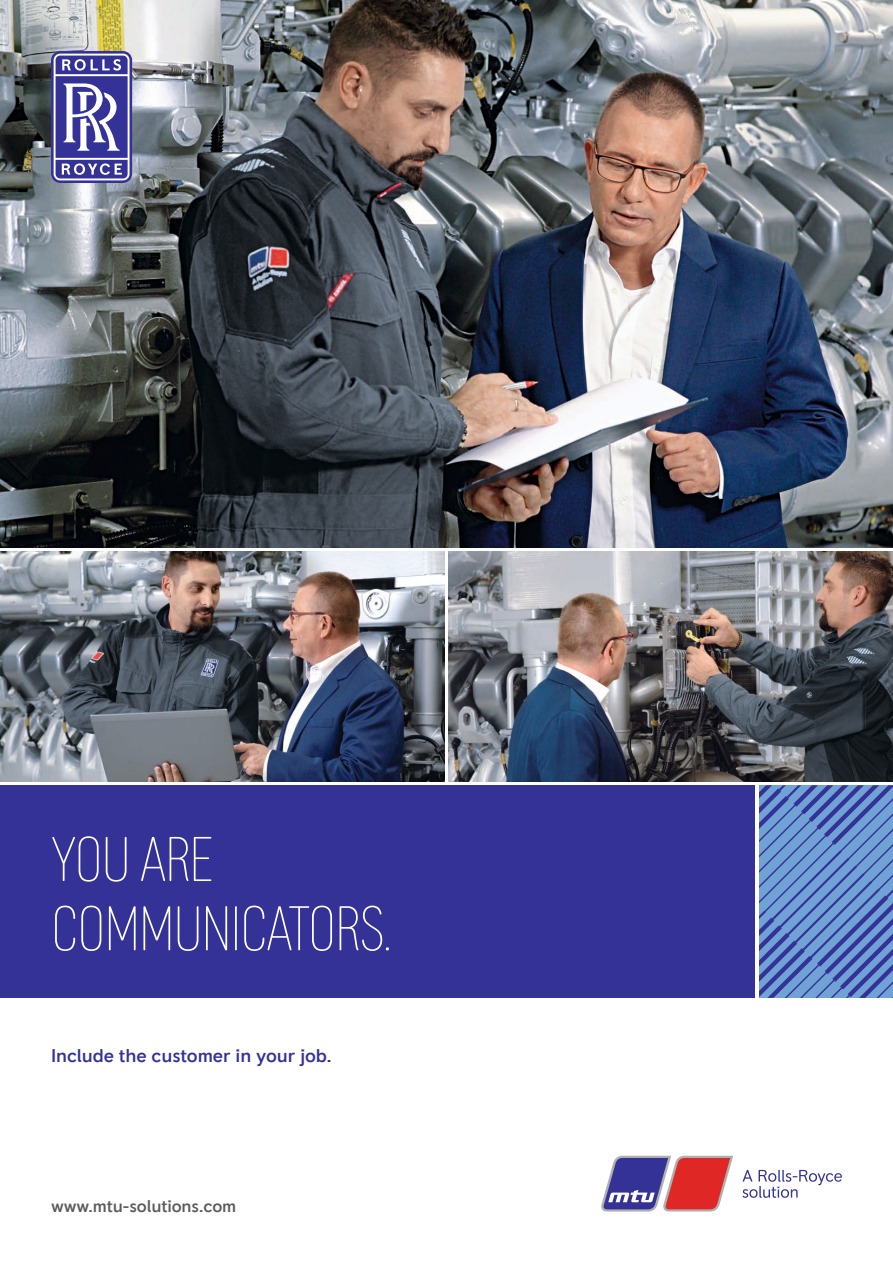
<style>
.page{position:relative;width:893px;height:1263px;background:#fff}
.page>*{position:absolute;margin:0;border:0;box-sizing:border-box;transform-origin:0 0}
.t1{font:200 condensed 63px/69.3px "RR Pioneer";letter-spacing:-.015em;color:#fff}
.t2{font:500 18.75px "RR Pioneer";letter-spacing:-.005em;color:#343297}
.t3{font:500 17.25px "RR Pioneer";letter-spacing:-.005em;color:#5b5b5b}
</style>
<div class="page">
<img style="left:0;top:0;width:893px;height:547px">
<img style="left:449px;top:551px;width:444px;height:230px">
<img style="left:0;top:551px;width:444px;height:230px">
<div style="left:0;top:785px;width:755px;height:213px;background:#343297"></div>
<svg style="left:759px;top:785px;width:134px;height:213px;background:#5f84c4"></svg>
<svg style="left:51px;top:51px;width:81px;height:132px"></svg>
<svg style="left:742px;top:1170px;width:100px;height:28px"></svg>
<svg style="left:601px;top:1156px;width:132px;height:55px"></svg>
<h1 class="t1" style="left:51px;top:825px;width:342px">YOU ARE<br>COMMUNICATORS.</h1>
<p class="t2" style="left:51px;top:1044px;width:282px">Include the customer in your job.</p>
<p class="t3" style="left:51px;top:1195px;width:187px">www.mtu-solutions.com</p>
</div>
